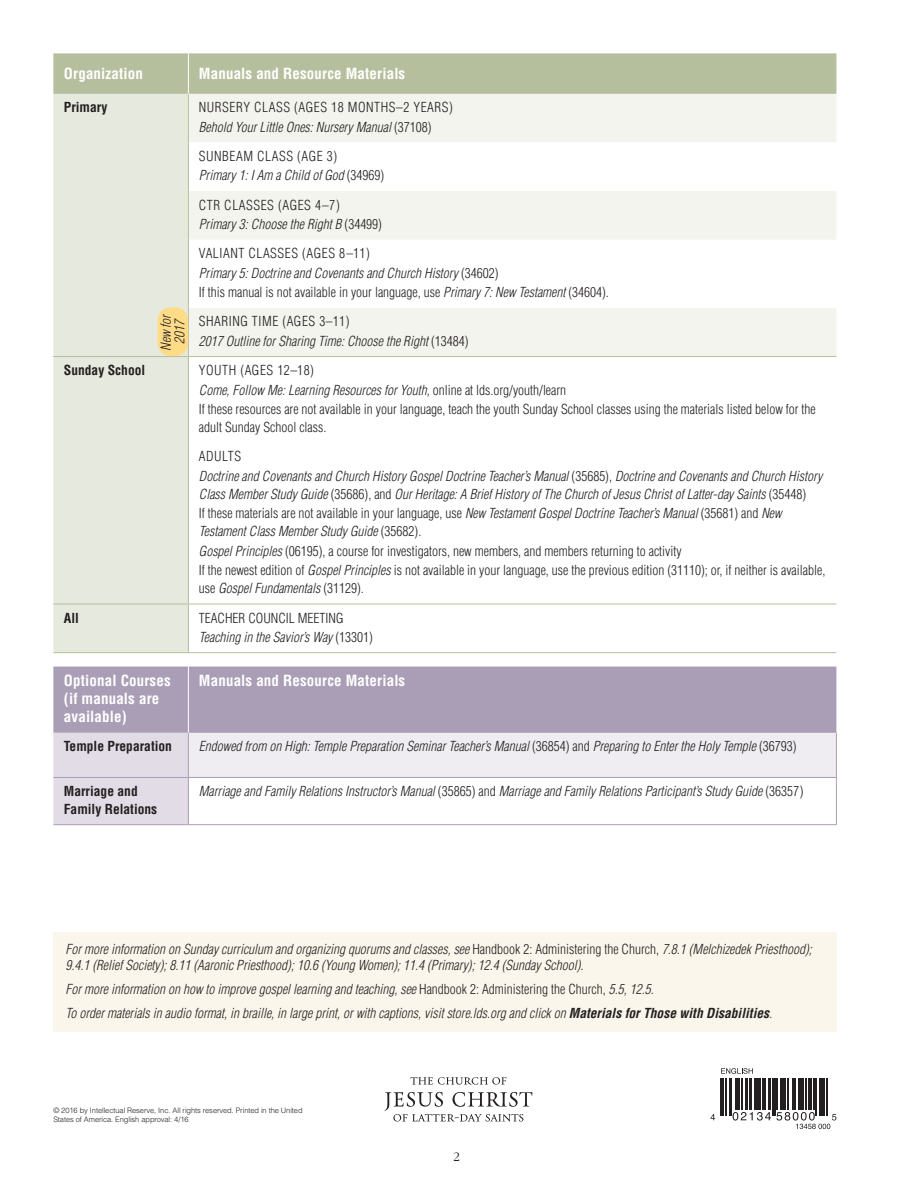
<style>
.page{position:relative;width:916px;height:1187px;background:#fff}
.page>*{position:absolute;margin:0;border:0;box-sizing:border-box;transform-origin:0 0}
.t1{font:700 condensed 15px/18px "Helveticalds Lat";letter-spacing:.01em;color:#fff}
.t2{font:italic 300 condensed 13.5px/18px "Helveticalds Lat";color:#231f20}
.t3{font:300 condensed 13.5px/19.5px "Helveticalds Lat";color:#231f20}
.t4{font:300 condensed 13.5px/19.5px "Helveticalds Lat";letter-spacing:.04em;color:#231f20}
.t5{font:700 condensed 13.5px/18px "Helveticalds Lat";color:#231f20}
.t6{font:300 13.5px "Garamondlds Lat";color:#231f20}
.t7{font:300 7.5px/9px "Helveticalds Lat";letter-spacing:-.01em;color:#231f20}
.s1{font-style:italic}
.s2{font-style:normal}
.s3{font-weight:700}
</style>
<div class="page">
<div style="left:53px;top:53px;width:783px;height:41px;background:#b6bf9d"></div>
<div style="left:53px;top:94px;width:135px;height:558px;background:#e6e9dd"></div>
<svg style="left:189px;top:94px;width:647px;height:262px;fill:#f3f4ed"></svg>
<hr style="left:188px;top:53px;width:1px;height:41px;background:#fff">
<hr style="left:188px;top:356px;width:648px;height:1px;background:#b6bf9d">
<hr style="left:188px;top:94px;width:1px;height:48px;background:#b6bf9d">
<hr style="left:188px;top:142px;width:1px;height:49px;background:#b6bf9d">
<hr style="left:188px;top:191px;width:1px;height:49px;background:#b6bf9d">
<hr style="left:188px;top:240px;width:1px;height:68px;background:#b6bf9d">
<hr style="left:188px;top:308px;width:1px;height:48px;background:#b6bf9d">
<hr style="left:53px;top:356px;width:135px;height:1px;background:#b6bf9d">
<hr style="left:188px;top:357px;width:1px;height:86px;background:#b6bf9d">
<hr style="left:53px;top:603px;width:135px;height:1px;background:#b6bf9d">
<hr style="left:53px;top:652px;width:135px;height:1px;background:#b6bf9d">
<hr style="left:188px;top:443px;width:1px;height:160px;background:#b6bf9d">
<hr style="left:188px;top:603px;width:648px;height:1px;background:#b6bf9d">
<hr style="left:188px;top:604px;width:1px;height:48px;background:#b6bf9d">
<hr style="left:188px;top:652px;width:648px;height:1px;background:#b6bf9d">
<div style="left:53px;top:666px;width:783px;height:67px;background:#aa9eb6"></div>
<div style="left:53px;top:733px;width:135px;height:91px;background:#e1dce5"></div>
<div style="left:188px;top:733px;width:648px;height:44px;background:#efedf1"></div>
<hr style="left:188px;top:666px;width:1px;height:67px;background:#fff">
<hr style="left:188px;top:733px;width:1px;height:44px;background:#aa9eb6">
<hr style="left:836px;top:733px;width:1px;height:44px;background:#aa9eb6">
<hr style="left:188px;top:777px;width:649px;height:1px;background:#aa9eb6">
<hr style="left:836px;top:778px;width:1px;height:46px;background:#aa9eb6">
<hr style="left:188px;top:824px;width:649px;height:1px;background:#aa9eb6">
<hr style="left:53px;top:777px;width:135px;height:1px;background:#aa9eb6">
<hr style="left:188px;top:778px;width:1px;height:46px;background:#aa9eb6">
<hr style="left:53px;top:824px;width:135px;height:1px;background:#aa9eb6">
<div style="left:158px;top:307px;width:30px;height:49px;background:#fedb87;border-radius:14px"></div>
<div style="left:53px;top:932px;width:783px;height:100px;background:#faf6eb"></div>
<svg style="left:410px;top:1077px;width:96px;height:7px"></svg>
<svg style="left:384px;top:1092px;width:148px;height:29px"></svg>
<hr style="left:720px;top:1078px;width:2px;height:37px;background:#231f20">
<hr style="left:723px;top:1078px;width:1px;height:37px;background:#231f20">
<hr style="left:725px;top:1078px;width:1px;height:37px;background:#231f20">
<hr style="left:729px;top:1078px;width:3px;height:37px;background:#231f20">
<hr style="left:735px;top:1078px;width:2px;height:32px;background:#231f20">
<hr style="left:738px;top:1078px;width:2px;height:32px;background:#231f20">
<hr style="left:742px;top:1078px;width:1px;height:32px;background:#231f20">
<hr style="left:745px;top:1078px;width:2px;height:32px;background:#231f20">
<hr style="left:750px;top:1078px;width:2px;height:32px;background:#231f20">
<hr style="left:754px;top:1078px;width:1px;height:32px;background:#231f20">
<div style="left:756px;top:1078px;width:5px;height:32px;background:#231f20"></div>
<hr style="left:762px;top:1078px;width:1px;height:32px;background:#231f20">
<hr style="left:764px;top:1078px;width:1px;height:32px;background:#231f20">
<hr style="left:769px;top:1078px;width:2px;height:32px;background:#231f20">
<hr style="left:772px;top:1078px;width:1px;height:37px;background:#231f20">
<hr style="left:774px;top:1078px;width:1px;height:37px;background:#231f20">
<hr style="left:777px;top:1078px;width:1px;height:32px;background:#231f20">
<hr style="left:780px;top:1078px;width:3px;height:32px;background:#231f20">
<hr style="left:784px;top:1078px;width:1px;height:32px;background:#231f20">
<hr style="left:788px;top:1078px;width:1px;height:32px;background:#231f20">
<hr style="left:792px;top:1078px;width:4px;height:32px;background:#231f20">
<hr style="left:798px;top:1078px;width:1px;height:32px;background:#231f20">
<hr style="left:800px;top:1078px;width:4px;height:32px;background:#231f20">
<hr style="left:806px;top:1078px;width:1px;height:32px;background:#231f20">
<hr style="left:808px;top:1078px;width:3px;height:32px;background:#231f20">
<hr style="left:814px;top:1078px;width:1px;height:32px;background:#231f20">
<hr style="left:816px;top:1078px;width:1px;height:37px;background:#231f20">
<hr style="left:819px;top:1078px;width:4px;height:37px;background:#231f20">
<hr style="left:824px;top:1078px;width:1px;height:37px;background:#231f20">
<hr style="left:826px;top:1078px;width:1px;height:37px;background:#231f20">
<svg style="left:711px;top:1114px;width:4px;height:6px"></svg>
<svg style="left:721px;top:1068px;width:32px;height:6px"></svg>
<svg style="left:733px;top:1112px;width:103px;height:17px"></svg>
<p class="t1" style="left:64px;top:64px;width:81px">Organization</p>
<p class="t1" style="left:199px;top:64px;width:208px">Manuals and Resource Materials</p>
<p class="t5" style="left:64px;top:97px;width:45px">Primary</p>
<p class="t4" style="left:199px;top:97px;width:255px">NURSERY CLASS (AGES 18 MONTHS–2 YEARS)<br><span class="s1">Behold Your Little Ones: Nursery Manual</span> (37108)</p>
<p class="t4" style="left:199px;top:146px;width:187px">SUNBEAM CLASS (AGE 3)<br><span class="s1">Primary 1: I Am a Child of God</span> (34969)</p>
<p class="t4" style="left:199px;top:194px;width:185px">CTR CLASSES (AGES 4–7)<br><span class="s1">Primary 3: Choose the Right B</span> (34499)</p>
<p class="t3" style="left:199px;top:243px;width:412px">VALIANT CLASSES (AGES 8–11)<br><span class="s1">Primary 5: Doctrine and Covenants and Church History</span> (34602)<br>If this manual is not available in your language, use <span class="s1">Primary 7: New Testament</span> (34604).</p>
<p class="t2" style="left:199px;top:311px;width:271px;line-height:19.5px"><span class="s2">SHARING TIME (AGES 3–11)<br></span>2017 Outline for Sharing Time: Choose the Right <span class="s2">(13484)</span></p>
<p class="t5" style="left:64px;top:360px;width:83px">Sunday School</p>
<p class="t3" style="left:199px;top:360px;width:618px">YOUTH (AGES 12–18)<br><span class="s1">Come, Follow Me: Learning Resources for Youth,</span> online at lds.org/youth/learn<br>If these resources are not available in your language, teach the youth Sunday School classes using the materials listed below for the</p>
<p class="t3" style="left:199px;top:412px;width:129px;line-height:29.2px">adult Sunday School class.<br>ADULTS</p>
<p class="t2" style="left:199px;top:466px;width:625px">Doctrine and Covenants and Church History Gospel Doctrine Teacher’s Manual <span class="s2">(35685),</span> Doctrine and Covenants and Church History<br>Class Member Study Guide <span class="s2">(35686), and</span> Our Heritage: A Brief History of The Church of Jesus Christ of Latter-day Saints <span class="s2">(35448)</span></p>
<p class="t2" style="left:199px;top:504px;width:584px"><span class="s2">If these materials are not available in your language, use</span> New Testament Gospel Doctrine Teacher’s Manual <span class="s2">(35681) and</span> New<br>Testament Class Member Study Guide <span class="s2">(35682).</span></p>
<p class="t3" style="left:199px;top:541px;width:628px"><span class="s1">Gospel Principles</span> (06195), a course for investigators, new members, and members returning to activity<br>If the newest edition of <span class="s1">Gospel Principles</span> is not available in your language, use the previous edition (31110); or, if neither is available,</p>
<p class="t2" style="left:199px;top:579px;width:166px"><span class="s2">use</span> Gospel Fundamentals <span class="s2">(31129).</span></p>
<p class="t5" style="left:64px;top:608px;width:17px">All</p>
<p class="t3" style="left:199px;top:607px;width:176px">TEACHER COUNCIL MEETING<br><span class="s1">Teaching in the Savior’s Way</span> (13301)</p>
<p class="t1" style="left:64px;top:671px;width:108px">Optional Courses (if manuals are available)</p>
<p class="t1" style="left:199px;top:671px;width:208px">Manuals and Resource Materials</p>
<p class="t5" style="left:64px;top:736px;width:110px">Temple Preparation</p>
<p class="t2" style="left:199px;top:737px;width:599px">Endowed from on High: Temple Preparation Seminar Teacher’s Manual <span class="s2">(36854) and</span> Preparing to Enter the Holy Temple <span class="s2">(36793)</span></p>
<p class="t5" style="left:64px;top:781px;width:95px">Marriage and<br>Family Relations</p>
<p class="t2" style="left:199px;top:782px;width:606px">Marriage and Family Relations Instructor’s Manual <span class="s2">(35865) and</span> Marriage and Family Relations Participant’s Study Guide <span class="s2">(36357)</span></p>
<p class="t2" style="left:159px;top:351px;width:39px;line-height:13.5px;text-align:center;rotate:-90deg">New for<br>2017</p>
<p class="t2" style="left:65px;top:940px;width:748px;line-height:16.5px">For more information on Sunday curriculum and organizing quorums and classes, see <span class="s2">Handbook 2: Administering the Church,</span> 7.8.1 (Melchizedek Priesthood);<br>9.4.1 (Relief Society); 8.11 (Aaronic Priesthood); 10.6 (Young Women); 11.4 (Primary); 12.4 (Sunday School).</p>
<p class="t2" style="left:65px;top:977px;width:708px;line-height:24px">For more information on how to improve gospel learning and teaching, see <span class="s2">Handbook 2: Administering the Church,</span> 5.5, 12.5.<br>To order materials in audio format, in braille, in large print, or with captions, visit store.lds.org and click on <span class="s3">Materials for Those with Disabilities</span>.</p>
<p class="t7" style="left:53px;top:1105px;width:251px">© 2016 by Intellectual Reserve, Inc. All rights reserved. Printed in the United<br>States of America. English approval: 4/16</p>
<p class="t6" style="left:453px;top:1147px;width:8px">2</p>
</div>
